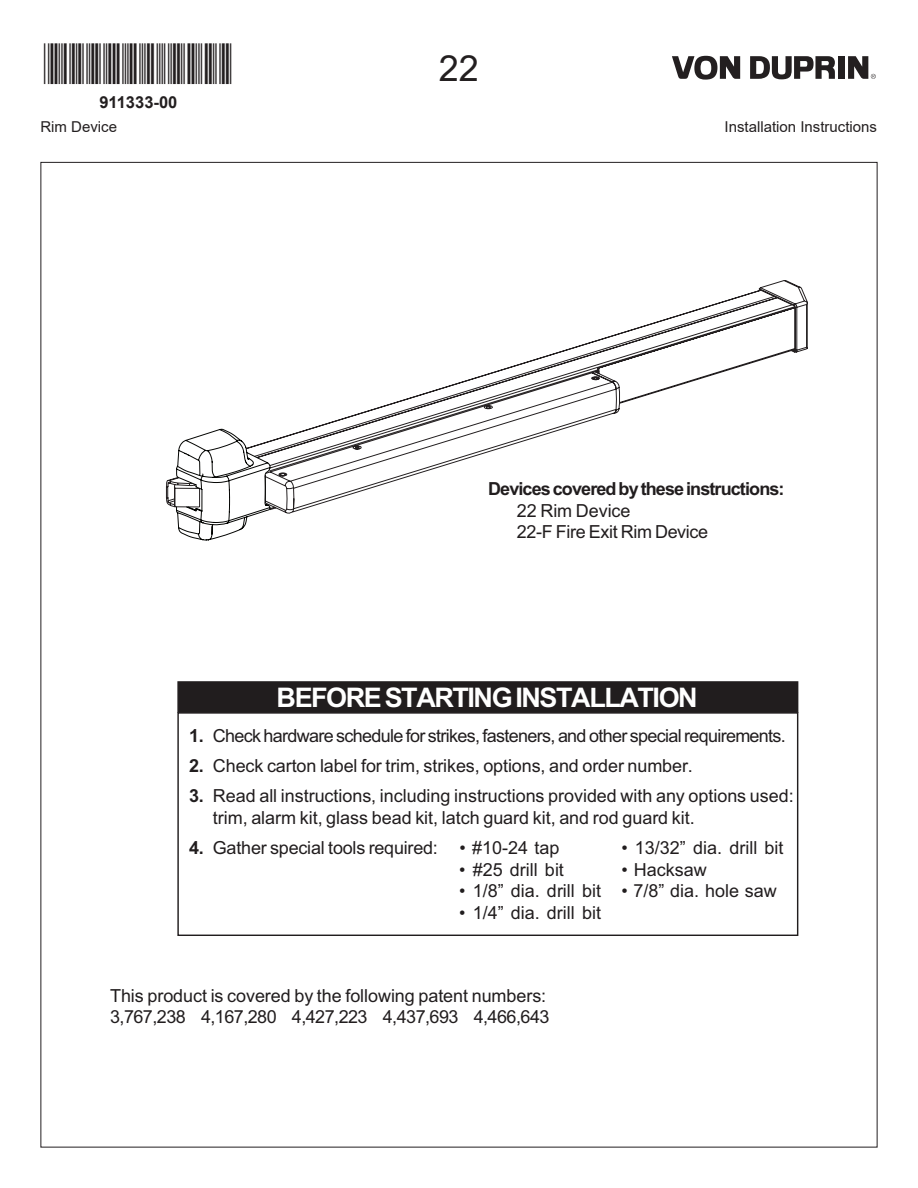
<style>
.page{position:relative;width:918px;height:1188px;background:#fff}
.page>*{position:absolute;margin:0;border:0;box-sizing:border-box;transform-origin:0 0}
.t1{font:37.5px "Code 39 hoch Logitogo";color:#231f20}
.t2{font:36px "Arial";color:#231f20}
.t3{font:700 27px "Arial";letter-spacing:-.055em;color:#fff}
.t4{font:18px/21.6px "Arial";letter-spacing:-.005em;color:#211d1e}
.t5{font:18px "Arial";letter-spacing:-.04em;color:#211d1e}
.t6{font:700 18px/21.6px "Arial";letter-spacing:-.05em;color:#211d1e}
.t7{font:700 16.5px "Arial";color:#231f20}
.Subtitle_Right{font:15px "Arial";color:#231f20}
.Subtitle_Left{font:15px "Arial";color:#231f20}
.s1{font-weight:400}
.s2{font-weight:700}
</style>
<div class="page">
<svg style="left:672px;top:55px;width:204px;height:25px"></svg>
<svg style="left:166px;top:280px;width:642px;height:233px"></svg>
<div style="left:177px;top:681px;width:621px;height:32px;background:#211d1e;border:1px solid #211d1e"></div>
<div style="left:177px;top:712px;width:621px;height:224px;border:1px solid #211d1e"></div>
<svg style="left:176px;top:427px;width:95px;height:114px"></svg>
<h1 class="t1" style="left:113px;top:40px;width:53px">✓✓✓</h1>
<p class="t7" style="left:99px;top:91px;width:79px">911333-00</p>
<p class="Subtitle_Left" style="left:40px;top:117px;width:78px">Rim Device</p>
<p class="t2" style="left:439px;top:43px;width:42px">22</p>
<p class="Subtitle_Right" style="left:725px;top:117px;width:154px">Installation Instructions</p>
<p class="t6" style="left:517px;top:478px;width:269px;text-indent:-29px">Devices covered by these instructions:<br><span class="s1">22 Rim Device<br>22-F Fire Exit Rim Device</span></p>
<p class="t3" style="left:277px;top:678px;width:423px">BEFORE STARTING INSTALLATION</p>
<p class="t5" style="left:189px;top:723px;width:598px"><span class="s2">1.</span> Check hardware schedule for strikes, fasteners, and other special requirements.</p>
<p class="t4" style="left:189px;top:754px;width:505px"><span class="s2">2.</span> Check carton label for trim, strikes, options, and order number.</p>
<p class="t4" style="left:213px;top:785px;width:582px;text-indent:-24px"><span class="s2">3.</span> Read all instructions, including instructions provided with any options used: trim, alarm kit, glass bead kit, latch guard kit, and rod guard kit.</p>
<p class="t4" style="left:189px;top:837px;width:372px"><span class="s2">4.</span> Gather special tools required: • #10-24 tap</p>
<p class="t4" style="left:621px;top:837px;width:164px">• 13/32” dia. drill bit</p>
<p class="t4" style="left:459px;top:859px;width:106px">• #25 drill bit</p>
<p class="t4" style="left:621px;top:859px;width:87px">• Hacksaw</p>
<p class="t4" style="left:459px;top:880px;width:319px">• 1/8” dia. drill bit • 7/8” dia. hole saw</p>
<p class="t4" style="left:459px;top:902px;width:143px">• 1/4” dia. drill bit</p>
<p class="t4" style="left:110px;top:985px;width:441px">This product is covered by the following patent numbers:<br>3,767,238 4,167,280 4,427,223 4,437,693 4,466,643</p>
</div>
